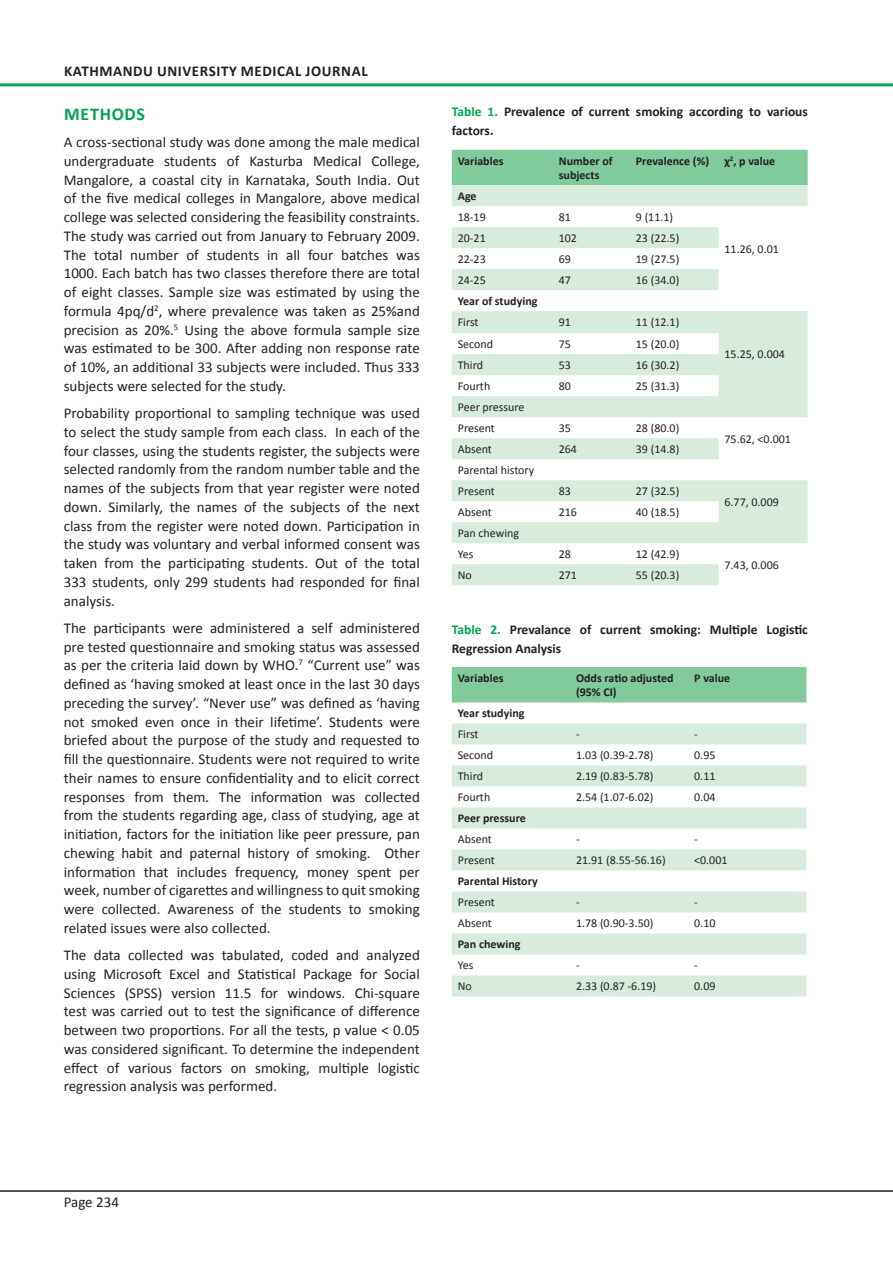
<style>
.page{position:relative;width:893px;height:1263px;background:#fff}
.page>*{position:absolute;margin:0;border:0;box-sizing:border-box;transform-origin:0 0}
.Normal_Text{font:700 18px "Calibri";letter-spacing:.04em;color:#00a54f}
.Normal_Text-2{font:15px/18.8px "Calibri";color:#231f20;text-align:justify}
.t1{font:700 15px "Calibri";letter-spacing:.04em;color:#231f20}
.Table_Figure_Legend{font:700 13.5px/18.8px "Calibri";color:#231f20}
.Table_Text{font:12px "Calibri";color:#231f20}
.Table_Text-2{font:700 12px/14.4px "Calibri";color:#231f20}
.s1{color:#00a54f}
</style>
<div class="page">
<hr style="left:0;top:1190px;width:893px;height:2px;background:#231f20">
<hr style="left:0;top:83px;width:893px;height:3px;background:#00a54f">
<div style="left:452px;top:150px;width:356px;height:35px;background:#80ca9c"></div>
<svg style="left:452px;top:185px;width:356px;height:400px;fill:#dceee0"></svg>
<div style="left:452px;top:667px;width:354px;height:35px;background:#80ca9c"></div>
<svg style="left:452px;top:723px;width:354px;height:273px;fill:#d8ecdd"></svg>
<p class="t1" style="left:64px;top:61px;width:305px">KATHMANDU UNIVERSITY MEDICAL JOURNAL</p>
<p class="Normal_Text" style="left:64px;top:102px;width:83px">METHODS</p>
<p class="Normal_Text-2" style="left:64px;top:133px;width:358px">A cross-sectional study was done among the male medical undergraduate students of Kasturba Medical College, Mangalore, a coastal city in Karnataka, South India. Out of the five medical colleges in Mangalore, above medical college was selected considering the feasibility constraints.<br>The study was carried out from January to February 2009.<br>The total number of students in all four batches was 1000. Each batch has two classes therefore there are total of eight classes. Sample size was estimated by using the formula 4pq/d<sup>2</sup>, where prevalence was taken as 25%and precision as 20%.<sup>5</sup> Using the above formula sample size was estimated to be 300. After adding non response rate of 10%, an additional 33 subjects were included. Thus 333 subjects were selected for the study.</p>
<p class="Normal_Text-2" style="left:64px;top:404px;width:358px">Probability proportional to sampling technique was used to select the study sample from each class. In each of the four classes, using the students register, the subjects were selected randomly from the random number table and the names of the subjects from that year register were noted down. Similarly, the names of the subjects of the next class from the register were noted down. Participation in the study was voluntary and verbal informed consent was taken from the participating students. Out of the total 333 students, only 299 students had responded for final analysis.</p>
<p class="Normal_Text-2" style="left:64px;top:619px;width:358px">The participants were administered a self administered pre tested questionnaire and smoking status was assessed as per the criteria laid down by WHO.<sup>7</sup> “Current use” was defined as ‘having smoked at least once in the last 30 days preceding the survey’. “Never use” was defined as ‘having not smoked even once in their lifetime’. Students were briefed about the purpose of the study and requested to fill the questionnaire. Students were not required to write their names to ensure confidentiality and to elicit correct responses from them. The information was collected from the students regarding age, class of studying, age at initiation, factors for the initiation like peer pressure, pan chewing habit and paternal history of smoking. Other information that includes frequency, money spent per week, number of cigarettes and willingness to quit smoking were collected. Awareness of the students to smoking related issues were also collected.</p>
<p class="Normal_Text-2" style="left:64px;top:946px;width:358px">The data collected was tabulated, coded and analyzed using Microsoft Excel and Statistical Package for Social Sciences (SPSS) version 11.5 for windows. Chi-square test was carried out to test the significance of difference between two proportions. For all the tests, p value &lt; 0.05 was considered significant. To determine the independent effect of various factors on smoking, multiple logistic regression analysis was performed.</p>
<p class="Table_Figure_Legend" style="left:452px;top:103px;width:358px"><span class="s1">Table 1.</span> Prevalence of current smoking according to various factors.</p>
<p class="Table_Text-2" style="left:458px;top:153px;width:47px">Variables</p>
<p class="Table_Text-2" style="left:559px;top:153px;width:55px">Number of subjects</p>
<p class="Table_Text-2" style="left:636px;top:153px;width:75px">Prevalence (%)</p>
<p class="Table_Text-2" style="left:724px;top:153px;width:52px">χ<sup>2</sup>, p value</p>
<p class="Table_Text-2" style="left:458px;top:189px;width:20px">Age</p>
<p class="Table_Text" style="left:458px;top:210px;width:30px">18-19</p>
<p class="Table_Text" style="left:559px;top:210px;width:14px">81</p>
<p class="Table_Text" style="left:636px;top:210px;width:39px">9 (11.1)</p>
<p class="Table_Text" style="left:724px;top:241px;width:56px">11.26, 0.01</p>
<p class="Table_Text" style="left:458px;top:231px;width:30px">20-21</p>
<p class="Table_Text" style="left:559px;top:231px;width:20px">102</p>
<p class="Table_Text" style="left:636px;top:231px;width:45px">23 (22.5)</p>
<p class="Table_Text" style="left:458px;top:252px;width:30px">22-23</p>
<p class="Table_Text" style="left:559px;top:252px;width:14px">69</p>
<p class="Table_Text" style="left:636px;top:252px;width:45px">19 (27.5)</p>
<p class="Table_Text" style="left:458px;top:273px;width:30px">24-25</p>
<p class="Table_Text" style="left:559px;top:273px;width:14px">47</p>
<p class="Table_Text" style="left:636px;top:273px;width:45px">16 (34.0)</p>
<p class="Table_Text-2" style="left:458px;top:294px;width:81px">Year of studying</p>
<p class="Table_Text" style="left:458px;top:315px;width:22px">First</p>
<p class="Table_Text" style="left:559px;top:315px;width:14px">91</p>
<p class="Table_Text" style="left:636px;top:315px;width:45px">11 (12.1)</p>
<p class="Table_Text" style="left:458px;top:337px;width:37px">Second</p>
<p class="Table_Text" style="left:559px;top:337px;width:14px">75</p>
<p class="Table_Text" style="left:636px;top:337px;width:45px">15 (20.0)</p>
<p class="Table_Text" style="left:458px;top:358px;width:27px">Third</p>
<p class="Table_Text" style="left:559px;top:358px;width:14px">53</p>
<p class="Table_Text" style="left:636px;top:358px;width:45px">16 (30.2)</p>
<p class="Table_Text" style="left:458px;top:379px;width:34px">Fourth</p>
<p class="Table_Text" style="left:559px;top:379px;width:14px">80</p>
<p class="Table_Text" style="left:636px;top:379px;width:45px">25 (31.3)</p>
<p class="Table_Text" style="left:458px;top:400px;width:68px">Peer pressure</p>
<p class="Table_Text" style="left:458px;top:421px;width:39px">Present</p>
<p class="Table_Text" style="left:559px;top:421px;width:14px">35</p>
<p class="Table_Text" style="left:636px;top:421px;width:45px">28 (80.0)</p>
<p class="Table_Text" style="left:458px;top:442px;width:36px">Absent</p>
<p class="Table_Text" style="left:559px;top:442px;width:20px">264</p>
<p class="Table_Text" style="left:636px;top:442px;width:45px">39 (14.8)</p>
<p class="Table_Text" style="left:458px;top:463px;width:78px">Parental history</p>
<p class="Table_Text" style="left:458px;top:484px;width:39px">Present</p>
<p class="Table_Text" style="left:559px;top:484px;width:14px">83</p>
<p class="Table_Text" style="left:636px;top:484px;width:45px">27 (32.5)</p>
<p class="Table_Text" style="left:458px;top:505px;width:36px">Absent</p>
<p class="Table_Text" style="left:559px;top:505px;width:20px">216</p>
<p class="Table_Text" style="left:636px;top:505px;width:45px">40 (18.5)</p>
<p class="Table_Text" style="left:458px;top:526px;width:63px">Pan chewing</p>
<p class="Table_Text" style="left:458px;top:547px;width:17px">Yes</p>
<p class="Table_Text" style="left:559px;top:547px;width:14px">28</p>
<p class="Table_Text" style="left:636px;top:547px;width:45px">12 (42.9)</p>
<p class="Table_Text" style="left:458px;top:568px;width:16px">No</p>
<p class="Table_Text" style="left:559px;top:568px;width:20px">271</p>
<p class="Table_Text" style="left:636px;top:568px;width:45px">55 (20.3)</p>
<p class="Table_Text" style="left:724px;top:347px;width:62px">15.25, 0.004</p>
<p class="Table_Text" style="left:724px;top:431px;width:68px">75.62, &lt;0.001</p>
<p class="Table_Text" style="left:724px;top:494px;width:56px">6.77, 0.009</p>
<p class="Table_Text" style="left:724px;top:557px;width:56px">7.43, 0.006</p>
<p class="Table_Figure_Legend" style="left:452px;top:620px;width:358px"><span class="s1">Table 2.</span> Prevalance of current smoking: Multiple Logistic<br>Regression Analysis</p>
<p class="Table_Text-2" style="left:458px;top:671px;width:47px">Variables</p>
<p class="Table_Text-2" style="left:576px;top:671px;width:99px">Odds ratio adjusted (95% CI)</p>
<p class="Table_Text-2" style="left:694px;top:671px;width:37px">P value</p>
<p class="Table_Text-2" style="left:458px;top:706px;width:68px">Year studying</p>
<p class="Table_Text" style="left:458px;top:727px;width:22px">First</p>
<p class="Table_Text" style="left:576px;top:727px;width:5px">-</p>
<p class="Table_Text" style="left:694px;top:727px;width:5px">-</p>
<p class="Table_Text" style="left:458px;top:748px;width:37px">Second</p>
<p class="Table_Text" style="left:576px;top:748px;width:79px">1.03 (0.39-2.78)</p>
<p class="Table_Text" style="left:694px;top:748px;width:23px">0.95</p>
<p class="Table_Text" style="left:458px;top:769px;width:27px">Third</p>
<p class="Table_Text" style="left:576px;top:769px;width:79px">2.19 (0.83-5.78)</p>
<p class="Table_Text" style="left:694px;top:769px;width:23px">0.11</p>
<p class="Table_Text" style="left:458px;top:790px;width:34px">Fourth</p>
<p class="Table_Text" style="left:576px;top:790px;width:79px">2.54 (1.07-6.02)</p>
<p class="Table_Text" style="left:694px;top:790px;width:23px">0.04</p>
<p class="Table_Text-2" style="left:458px;top:811px;width:70px">Peer pressure</p>
<p class="Table_Text" style="left:458px;top:832px;width:36px">Absent</p>
<p class="Table_Text" style="left:576px;top:832px;width:5px">-</p>
<p class="Table_Text" style="left:694px;top:832px;width:5px">-</p>
<p class="Table_Text" style="left:458px;top:853px;width:39px">Present</p>
<p class="Table_Text" style="left:576px;top:853px;width:91px">21.91 (8.55-56.16)</p>
<p class="Table_Text" style="left:694px;top:853px;width:35px">&lt;0.001</p>
<p class="Table_Text-2" style="left:458px;top:874px;width:81px">Parental History</p>
<p class="Table_Text" style="left:458px;top:895px;width:39px">Present</p>
<p class="Table_Text" style="left:576px;top:895px;width:5px">-</p>
<p class="Table_Text" style="left:694px;top:895px;width:5px">-</p>
<p class="Table_Text" style="left:458px;top:916px;width:36px">Absent</p>
<p class="Table_Text" style="left:576px;top:916px;width:79px">1.78 (0.90-3.50)</p>
<p class="Table_Text" style="left:694px;top:916px;width:23px">0.10</p>
<p class="Table_Text-2" style="left:458px;top:937px;width:64px">Pan chewing</p>
<p class="Table_Text" style="left:458px;top:958px;width:17px">Yes</p>
<p class="Table_Text" style="left:576px;top:958px;width:5px">-</p>
<p class="Table_Text" style="left:694px;top:958px;width:5px">-</p>
<p class="Table_Text" style="left:458px;top:979px;width:16px">No</p>
<p class="Table_Text" style="left:576px;top:979px;width:82px">2.33 (0.87 -6.19)</p>
<p class="Table_Text" style="left:694px;top:979px;width:23px">0.09</p>
<p class="Normal_Text-2" style="left:64px;top:1193px;width:57px">Page 234</p>
</div>
